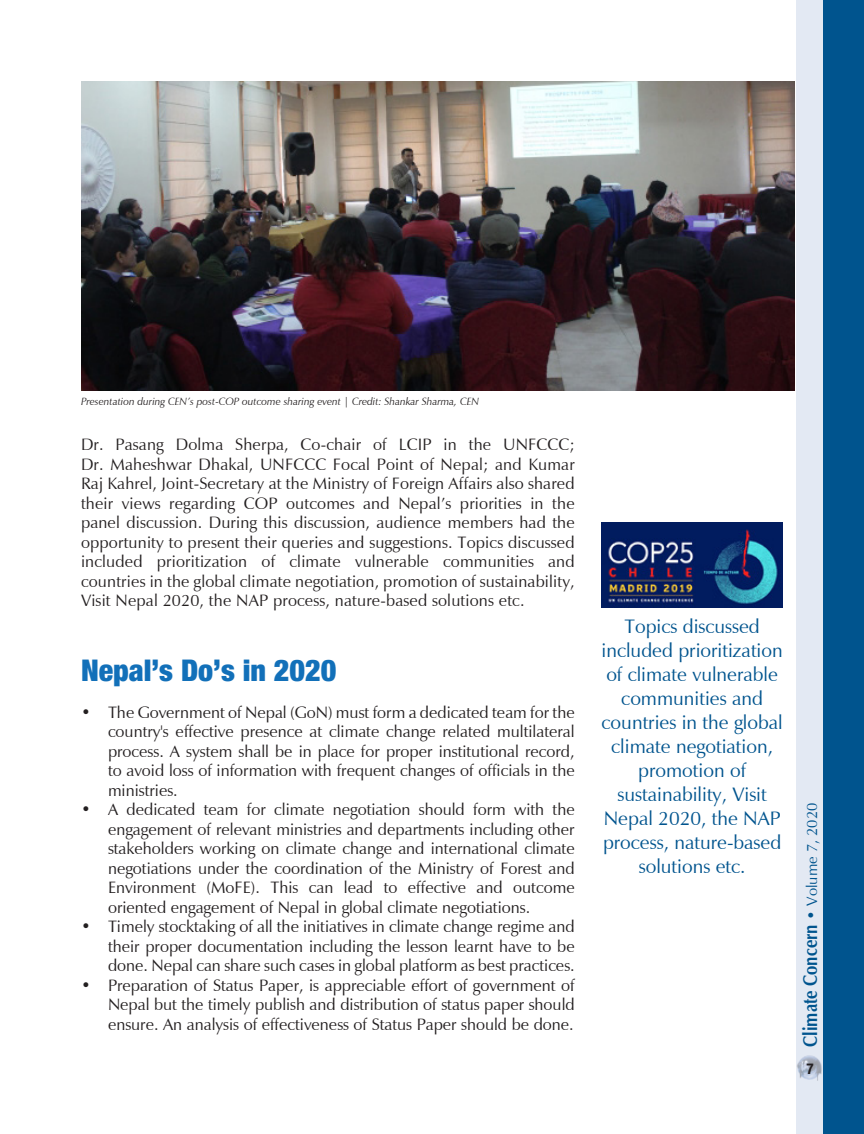
<style>
.page{position:relative;width:864px;height:1134px;background:#fff}
.page>*{position:absolute;margin:0;border:0;box-sizing:border-box;transform-origin:0 0}
.Subhead{font:900 condensed 30px "Helvetica Neue";color:#1270b9}
.t1{font:700 19.8px "Zapf Humanist 601 BT";color:#00548e;scale:.83 1}
.Body{font:19.5px/24px "Zapf Humanist 601 BT";color:#00548e;text-align:center}
.Body-2{font:16.5px/19.5px "Zapf Humanist 601 BT";color:#231f20;text-align:justify}
.t2{font:700 condensed 15px "Helvetica Neue";color:#231f20}
.Photo_Caption{font:italic 10.5px "Zapf Humanist 601 BT";color:#231f20}
.s1{font-size:16.5px}
.s2{font-weight:400;font-size:15px}
</style>
<div class="page">
<div style="left:796px;top:0;width:29px;height:1134px;background:#e3e9f3"></div>
<img style="left:797px;top:1055px;width:27px;height:27px">
<div style="left:824px;top:0;width:40px;height:1134px;background:#00548e"></div>
<img style="left:81px;top:81px;width:714px;height:309px">
<img style="left:602px;top:523px;width:181px;height:85px">
<p class="Photo_Caption" style="left:81px;top:395px;width:400px">Presentation during CEN’s post-COP outcome sharing event | Credit: Shankar Sharma, CEN</p>
<p class="Body-2" style="left:81px;top:435px;width:495px">Dr. Pasang Dolma Sherpa, Co-chair of LCIP in the UNFCCC; Dr. Maheshwar Dhakal, UNFCCC Focal Point of Nepal; and Kumar Raj Kahrel, Joint-Secretary at the Ministry of Foreign Affairs also shared their views regarding COP outcomes and Nepal’s priorities in the panel discussion. During this discussion, audience members had the opportunity to present their queries and suggestions. Topics discussed included prioritization of climate vulnerable communities and countries in the global climate negotiation, promotion of sustainability, Visit Nepal 2020, the NAP process, nature-based solutions etc.</p>
<p class="Subhead" style="left:81px;top:652px;width:257px">Nepal’s Do’s in 2020</p>
<p class="Body-2" style="left:108px;top:702px;width:468px;text-indent:-27px">• The Government of Nepal (GoN) must form a dedicated team for the country's effective presence at climate change related multilateral process. A system shall be in place for proper institutional record, to avoid loss of information with frequent changes of officials in the ministries.</p>
<p class="Body-2" style="left:108px;top:800px;width:468px;text-indent:-27px">• A dedicated team for climate negotiation should form with the engagement of relevant ministries and departments including other stakeholders working on climate change and international climate negotiations under the coordination of the Ministry of Forest and Environment (MoFE). This can lead to effective and outcome oriented engagement of Nepal in global climate negotiations.</p>
<p class="Body-2" style="left:108px;top:917px;width:468px;text-indent:-27px">• Timely stocktaking of all the initiatives in climate change regime and their proper documentation including the lesson learnt have to be done. Nepal can share such cases in global platform as best practices.</p>
<p class="Body-2" style="left:108px;top:975px;width:468px;text-indent:-27px">• Preparation of Status Paper, is appreciable effort of government of Nepal but the timely publish and distribution of status paper should ensure. An analysis of effectiveness of Status Paper should be done.</p>
<p class="Body" style="left:602px;top:614px;width:183px">Topics discussed included prioritization of climate vulnerable communities and countries in the global climate negotiation, promotion of sustainability, Visit<br>Nepal 2020, the NAP process, nature-based solutions etc.</p>
<p class="t1" style="left:798px;top:1047px;width:295px;rotate:-90deg">Climate Concern <span class="s1">•</span> <span class="s2">Volume 7, 2020</span></p>
<p class="t2" style="left:806px;top:1060px;width:9px">7</p>
</div>
